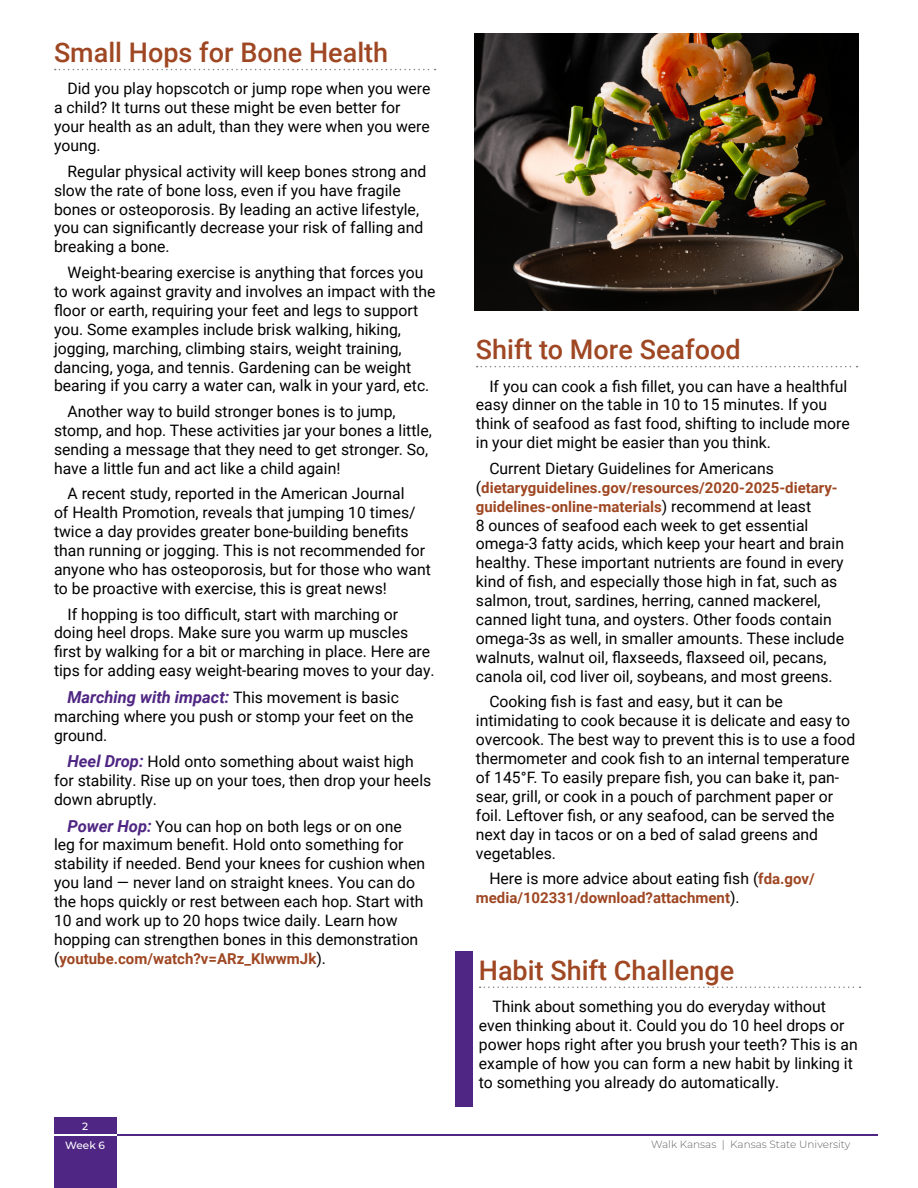
<style>
.page{position:relative;width:918px;height:1188px;background:#fff}
.page>*{position:absolute;margin:0;border:0;box-sizing:border-box;transform-origin:0 0}
.Headings{font:500 27px "Roboto";color:#9f4723}
.Body{font:italic 700 16.5px "Roboto";color:#4f2683}
.Body-2{font:15.75px/18.9px "Roboto";color:#000}
.Body-3{font:700 15px/18.9px "Roboto";color:#9f4723}
.t1{font:300 10.5px "Montserrat";color:#636466}
.t2{font:500 10.5px/19.4px "Montserrat";color:#fff;text-align:center}
.s1{font-weight:400;font-style:normal;font-size:15.75px;color:#000}
.s2{font-weight:700;font-style:italic;font-size:16.5px;color:#4f2683}
.s3{font-weight:400;font-size:15.75px;color:#000}
.s4{font-weight:700;font-size:15px;color:#9f4723}
</style>
<div class="page">
<div style="left:54px;top:1117px;width:62px;height:71px;background:#4f2683"></div>
<hr style="left:116px;top:1134px;width:762px;height:1px;background:#4f2683">
<hr style="left:54px;top:1134px;width:62px;height:1px;background:#fff">
<svg style="left:477px;top:366px;width:380px;height:1px"></svg>
<svg style="left:55px;top:69px;width:381px;height:1px"></svg>
<svg style="left:480px;top:987px;width:381px;height:1px"></svg>
<img style="left:474px;top:34px;width:385px;height:276px">
<div style="left:456px;top:951px;width:17px;height:156px;background:#4f2683"></div>
<h1 class="Headings" style="left:54px;top:34px;width:336px">Small Hops for Bone Health</h1>
<p class="Body-2" style="left:54px;top:79px;width:378px;text-indent:14px">Did you play hopscotch or jump rope when you were a child? It turns out these might be even better for your health as an adult, than they were when you were young.</p>
<p class="Body-2" style="left:54px;top:161px;width:374px;text-indent:14px">Regular physical activity will keep bones strong and slow the rate of bone loss, even if you have fragile bones or osteoporosis. By leading an active lifestyle, you can significantly decrease your risk of falling and breaking a bone.</p>
<p class="Body-2" style="left:54px;top:262px;width:383px;text-indent:14px">Weight-bearing exercise is anything that forces you to work against gravity and involves an impact with the floor or earth, requiring your feet and legs to support you. Some examples include brisk walking, hiking, jogging, marching, climbing stairs, weight training, dancing, yoga, and tennis. Gardening can be weight bearing if you carry a water can, walk in your yard, etc.</p>
<p class="Body-2" style="left:54px;top:401px;width:379px;text-indent:14px">Another way to build stronger bones is to jump, stomp, and hop. These activities jar your bones a little, sending a message that they need to get stronger. So, have a little fun and act like a child again!</p>
<p class="Body-2" style="left:54px;top:484px;width:378px;text-indent:14px">A recent study, reported in the American Journal<br>of Health Promotion, reveals that jumping 10 times/ twice a day provides greater bone-building benefits than running or jogging. This is not recommended for anyone who has osteoporosis, but for those who want to be proactive with exercise, this is great news!</p>
<p class="Body-2" style="left:54px;top:604px;width:382px;text-indent:14px">If hopping is too difficult, start with marching or doing heel drops. Make sure you warm up muscles first by walking for a bit or marching in place. Here are tips for adding easy weight-bearing moves to your day.</p>
<p class="Body" style="left:68px;top:685px;width:333px">Marching with impact: <span class="s1">This movement is basic</span></p>
<p class="Body-2" style="left:54px;top:706px;width:361px">marching where you push or stomp your feet on the ground.</p>
<p class="Body-2" style="left:54px;top:752px;width:379px;text-indent:14px"><span class="s2">Heel Drop:</span> Hold onto something about waist high for stability. Rise up on your toes, then drop your heels down abruptly.</p>
<p class="Body-2" style="left:54px;top:816px;width:373px;text-indent:14px"><span class="s2">Power Hop:</span> You can hop on both legs or on one leg for maximum benefit. Hold onto something for stability if needed. Bend your knees for cushion when you land — never land on straight knees. You can do the hops quickly or rest between each hop. Start with 10 and work up to 20 hops twice daily. Learn how hopping can strengthen bones in this demonstration</p>
<p class="Body-3" style="left:54px;top:949px;width:273px"><span class="s3">(</span>youtube.com/watch?v=ARz_KIwwmJk<span class="s3">).</span></p>
<h1 class="Headings" style="left:479px;top:951px;width:257px">Habit Shift Challenge</h1>
<p class="Body-2" style="left:479px;top:997px;width:380px;text-indent:14px">Think about something you do everyday without even thinking about it. Could you do 10 heel drops or power hops right after you brush your teeth? This is an example of how you can form a new habit by linking it to something you already do automatically.</p>
<h1 class="Headings" style="left:476px;top:331px;width:266px">Shift to More Seafood</h1>
<p class="Body-2" style="left:476px;top:376px;width:376px;text-indent:14px">If you can cook a fish fillet, you can have a healthful easy dinner on the table in 10 to 15 minutes. If you think of seafood as fast food, shifting to include more in your diet might be easier than you think.</p>
<p class="Body-2" style="left:489px;top:458px;width:286px">Current Dietary Guidelines for Americans</p>
<p class="Body-3" style="left:476px;top:477px;width:363px"><span class="s3">(</span>dietaryguidelines.gov/resources/2020-2025-dietary&shy;guidelines-online-materials<span class="s3">) recommend at least</span></p>
<p class="Body-2" style="left:476px;top:515px;width:370px">8 ounces of seafood each week to get essential omega-3 fatty acids, which keep your heart and brain healthy. These important nutrients are found in every kind of fish, and especially those high in fat, such as salmon, trout, sardines, herring, canned mackerel, canned light tuna, and oysters. Other foods contain omega-3s as well, in smaller amounts. These include walnuts, walnut oil, flaxseeds, flaxseed oil, pecans, canola oil, cod liver oil, soybeans, and most greens.</p>
<p class="Body-2" style="left:476px;top:692px;width:381px;text-indent:14px">Cooking fish is fast and easy, but it can be intimidating to cook because it is delicate and easy to overcook. The best way to prevent this is to use a food thermometer and cook fish to an internal temperature of 145°F. To easily prepare fish, you can bake it, pan&shy;sear, grill, or cook in a pouch of parchment paper or foil. Leftover fish, or any seafood, can be served the next day in tacos or on a bed of salad greens and vegetables.</p>
<p class="Body-2" style="left:489px;top:869px;width:327px">Here is more advice about eating fish (<span class="s4">fda.gov/</span></p>
<p class="Body-3" style="left:476px;top:888px;width:265px">media/102331/download?attachment<span class="s3">).</span></p>
<p class="t2" style="left:65px;top:1116px;width:41px">2<br>Week 6</p>
<p class="t1" style="left:651px;top:1138px;width:201px">Walk Kansas | Kansas State University</p>
</div>
